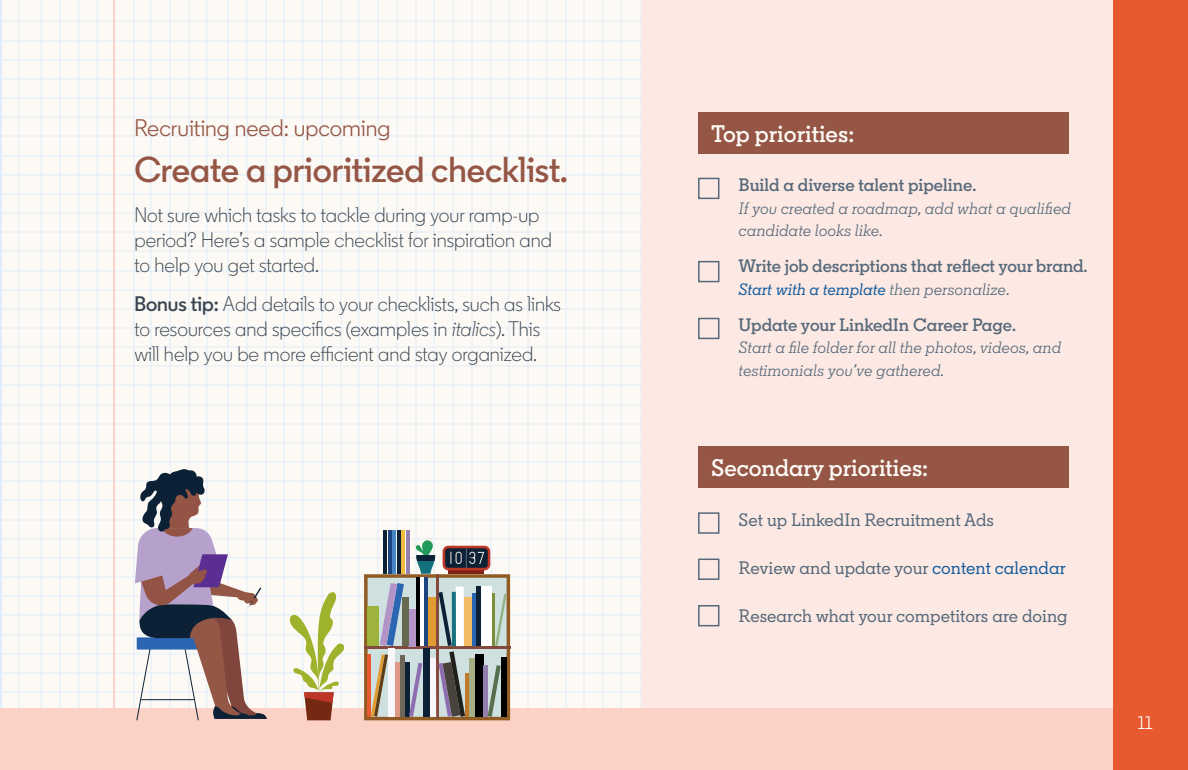
<style>
.page{position:relative;width:1188px;height:770px;background:#fdfaf5}
.page>*{position:absolute;margin:0;border:0;box-sizing:border-box;transform-origin:0 0}
.t1{font:600 36px "Community";color:#955646}
.t2{font:600 24px "Community Slab";color:#fdfaf5}
.t3{font:24px "Community";color:#955646}
.t4{font:300 21px/25.2px "Community";color:#38434f}
.t5{font:600 18px "Community Slab";letter-spacing:-.005em;color:#56687a}
.t6{font:500 18px "Community Slab";color:#56687a}
.t7{font:18px "Community";color:#fff}
.t8{font:italic 16.5px/22.5px "Community Slab";color:#56687a}
.t9{font:italic 500 16.5px "Community Slab";color:#175d9e}
.s1{font-weight:600}
.s2{font-style:italic}
.s3{font-weight:400;color:#56687a}
.s4{color:#175d9e}
</style>
<div class="page">
<hr style="left:1px;top:21px;width:1113px;height:1px;background:#e0edfa">
<hr style="left:1px;top:40px;width:1113px;height:1px;background:#e0edfa">
<hr style="left:1px;top:59px;width:1113px;height:1px;background:#e0edfa">
<hr style="left:1px;top:78px;width:1113px;height:2px;background:#e0edfa">
<hr style="left:1px;top:97px;width:1113px;height:2px;background:#e0edfa">
<hr style="left:1px;top:117px;width:1113px;height:1px;background:#e0edfa">
<hr style="left:1px;top:136px;width:1113px;height:1px;background:#e0edfa">
<hr style="left:1px;top:155px;width:1113px;height:1px;background:#e0edfa">
<hr style="left:1px;top:174px;width:1113px;height:1px;background:#e0edfa">
<hr style="left:1px;top:193px;width:1113px;height:1px;background:#e0edfa">
<hr style="left:1px;top:212px;width:1113px;height:2px;background:#e0edfa">
<hr style="left:1px;top:231px;width:1113px;height:2px;background:#e0edfa">
<hr style="left:1px;top:251px;width:1113px;height:1px;background:#e0edfa">
<hr style="left:1px;top:270px;width:1113px;height:1px;background:#e0edfa">
<hr style="left:1px;top:289px;width:1113px;height:1px;background:#e0edfa">
<hr style="left:1px;top:308px;width:1113px;height:1px;background:#e0edfa">
<hr style="left:1px;top:327px;width:1113px;height:1px;background:#e0edfa">
<hr style="left:1px;top:346px;width:1113px;height:2px;background:#e0edfa">
<hr style="left:1px;top:365px;width:1113px;height:2px;background:#e0edfa">
<hr style="left:1px;top:385px;width:1113px;height:1px;background:#e0edfa">
<hr style="left:1px;top:404px;width:1113px;height:1px;background:#e0edfa">
<hr style="left:1px;top:423px;width:1113px;height:1px;background:#e0edfa">
<hr style="left:1px;top:442px;width:1113px;height:1px;background:#e0edfa">
<hr style="left:1px;top:461px;width:1113px;height:1px;background:#e0edfa">
<hr style="left:1px;top:480px;width:1113px;height:2px;background:#e0edfa">
<hr style="left:1px;top:499px;width:1113px;height:2px;background:#e0edfa">
<hr style="left:1px;top:519px;width:1113px;height:1px;background:#e0edfa">
<hr style="left:1px;top:538px;width:1113px;height:1px;background:#e0edfa">
<hr style="left:1px;top:557px;width:1113px;height:1px;background:#e0edfa">
<hr style="left:1px;top:576px;width:1113px;height:1px;background:#e0edfa">
<hr style="left:1px;top:595px;width:1113px;height:1px;background:#e0edfa">
<hr style="left:1px;top:614px;width:1113px;height:2px;background:#e0edfa">
<hr style="left:1px;top:633px;width:1113px;height:2px;background:#e0edfa">
<hr style="left:1px;top:653px;width:1113px;height:1px;background:#e0edfa">
<hr style="left:1px;top:672px;width:1113px;height:1px;background:#e0edfa">
<hr style="left:1px;top:691px;width:1113px;height:1px;background:#e0edfa">
<hr style="left:340px;top:0;width:1px;height:770px;background:#e0edfa">
<hr style="left:471px;top:0;width:2px;height:770px;background:#e0edfa">
<hr style="left:602px;top:0;width:2px;height:770px;background:#e0edfa">
<hr style="left:621px;top:0;width:1px;height:770px;background:#e0edfa">
<hr style="left:641px;top:0;width:1px;height:770px;background:#e0edfa">
<hr style="left:246px;top:0;width:2px;height:770px;background:#e0edfa">
<hr style="left:151px;top:0;width:1px;height:770px;background:#e0edfa">
<hr style="left:378px;top:0;width:1px;height:770px;background:#e0edfa">
<hr style="left:509px;top:0;width:1px;height:770px;background:#e0edfa">
<hr style="left:284px;top:0;width:1px;height:770px;background:#e0edfa">
<hr style="left:188px;top:0;width:1px;height:770px;background:#e0edfa">
<hr style="left:415px;top:0;width:1px;height:770px;background:#e0edfa">
<hr style="left:546px;top:0;width:1px;height:770px;background:#e0edfa">
<hr style="left:303px;top:0;width:1px;height:770px;background:#e0edfa">
<hr style="left:207px;top:0;width:1px;height:770px;background:#e0edfa">
<hr style="left:434px;top:0;width:1px;height:770px;background:#e0edfa">
<hr style="left:565px;top:0;width:1px;height:770px;background:#e0edfa">
<hr style="left:321px;top:0;width:2px;height:770px;background:#e0edfa">
<hr style="left:452px;top:0;width:2px;height:770px;background:#e0edfa">
<hr style="left:584px;top:0;width:1px;height:770px;background:#e0edfa">
<hr style="left:228px;top:0;width:1px;height:770px;background:#e0edfa">
<hr style="left:133px;top:0;width:2px;height:770px;background:#e0edfa">
<hr style="left:359px;top:0;width:1px;height:770px;background:#e0edfa">
<hr style="left:490px;top:0;width:1px;height:770px;background:#e0edfa">
<hr style="left:265px;top:0;width:1px;height:770px;background:#e0edfa">
<hr style="left:169px;top:0;width:2px;height:770px;background:#e0edfa">
<hr style="left:396px;top:0;width:2px;height:770px;background:#e0edfa">
<hr style="left:527px;top:0;width:2px;height:770px;background:#e0edfa">
<hr style="left:97px;top:0;width:1px;height:770px;background:#e0edfa">
<hr style="left:78px;top:0;width:1px;height:770px;background:#e0edfa">
<hr style="left:59px;top:0;width:1px;height:770px;background:#e0edfa">
<hr style="left:40px;top:0;width:2px;height:770px;background:#e0edfa">
<hr style="left:19px;top:0;width:1px;height:770px;background:#e0edfa">
<hr style="left:0;top:0;width:1px;height:770px;background:#e0edfa">
<hr style="left:114px;top:0;width:1px;height:770px;background:#fcd1c7">
<div style="left:642px;top:0;width:472px;height:770px;background:#fce9e3"></div>
<div style="left:0;top:708px;width:1188px;height:62px;background:#fcd1c6"></div>
<div style="left:1114px;top:0;width:74px;height:770px;background:#e7592f"></div>
<div style="left:698px;top:112px;width:371px;height:42px;background:#955646"></div>
<div style="left:698px;top:178px;width:21px;height:21px;border:2px solid #56687a"></div>
<div style="left:698px;top:261px;width:21px;height:21px;border:2px solid #56687a"></div>
<div style="left:698px;top:318px;width:21px;height:21px;border:2px solid #56687a"></div>
<div style="left:698px;top:446px;width:371px;height:42px;background:#955646"></div>
<div style="left:698px;top:512px;width:21px;height:21px;border:2px solid #56687a"></div>
<div style="left:698px;top:558px;width:21px;height:22px;border:2px solid #56687a"></div>
<div style="left:698px;top:605px;width:21px;height:21px;border:2px solid #56687a"></div>
<svg style="left:135px;top:469px;width:132px;height:252px"></svg>
<svg style="left:364px;top:537px;width:146px;height:183px"></svg>
<hr style="left:384px;top:530px;width:3px;height:43px;background:#0d2136">
<hr style="left:388px;top:530px;width:3px;height:43px;background:#1c4580">
<hr style="left:393px;top:530px;width:3px;height:43px;background:#4585c4">
<hr style="left:397px;top:530px;width:3px;height:43px;background:#0d2136">
<hr style="left:402px;top:530px;width:3px;height:43px;background:#f0ba3d">
<hr style="left:406px;top:530px;width:4px;height:43px;background:#9480ad">
<svg style="left:289px;top:592px;width:55px;height:128px"></svg>
<p class="t3" style="left:134px;top:113px;width:257px">Recruiting need: upcoming</p>
<p class="t1" style="left:134px;top:147px;width:435px">Create a prioritized checklist.</p>
<p class="t4" style="left:134px;top:202px;width:419px">Not sure which tasks to tackle during your ramp-up period? Here’s a sample checklist for inspiration and to help you get started.</p>
<p class="t4" style="left:134px;top:291px;width:428px"><span class="s1">Bonus tip:</span> Add details to your checklists, such as links to resources and specifics (examples in <span class="s2">italics</span>). This will help you be more efficient and stay organized.</p>
<p class="t2" style="left:711px;top:119px;width:145px">Top priorities:</p>
<p class="t5" style="left:739px;top:174px;width:239px">Build a diverse talent pipeline.</p>
<p class="t8" style="left:739px;top:197px;width:334px">If you created a roadmap, add what a qualified candidate looks like.</p>
<p class="t5" style="left:739px;top:255px;width:350px">Write job descriptions that reflect your brand.</p>
<p class="t9" style="left:739px;top:279px;width:273px">Start with a template <span class="s3">then personalize.</span></p>
<p class="t5" style="left:739px;top:313px;width:279px">Update your LinkedIn Career Page.</p>
<p class="t8" style="left:739px;top:336px;width:324px">Start a file folder for all the photos, videos, and testimonials you’ve gathered.</p>
<p class="t2" style="left:711px;top:453px;width:219px">Secondary priorities:</p>
<p class="t6" style="left:739px;top:508px;width:257px">Set up LinkedIn Recruitment Ads</p>
<p class="t6" style="left:739px;top:556px;width:329px">Review and update your <span class="s4">content calendar</span></p>
<p class="t6" style="left:739px;top:604px;width:331px">Research what your competitors are doing</p>
<p class="t7" style="left:1138px;top:712px;width:13px">11</p>
</div>
